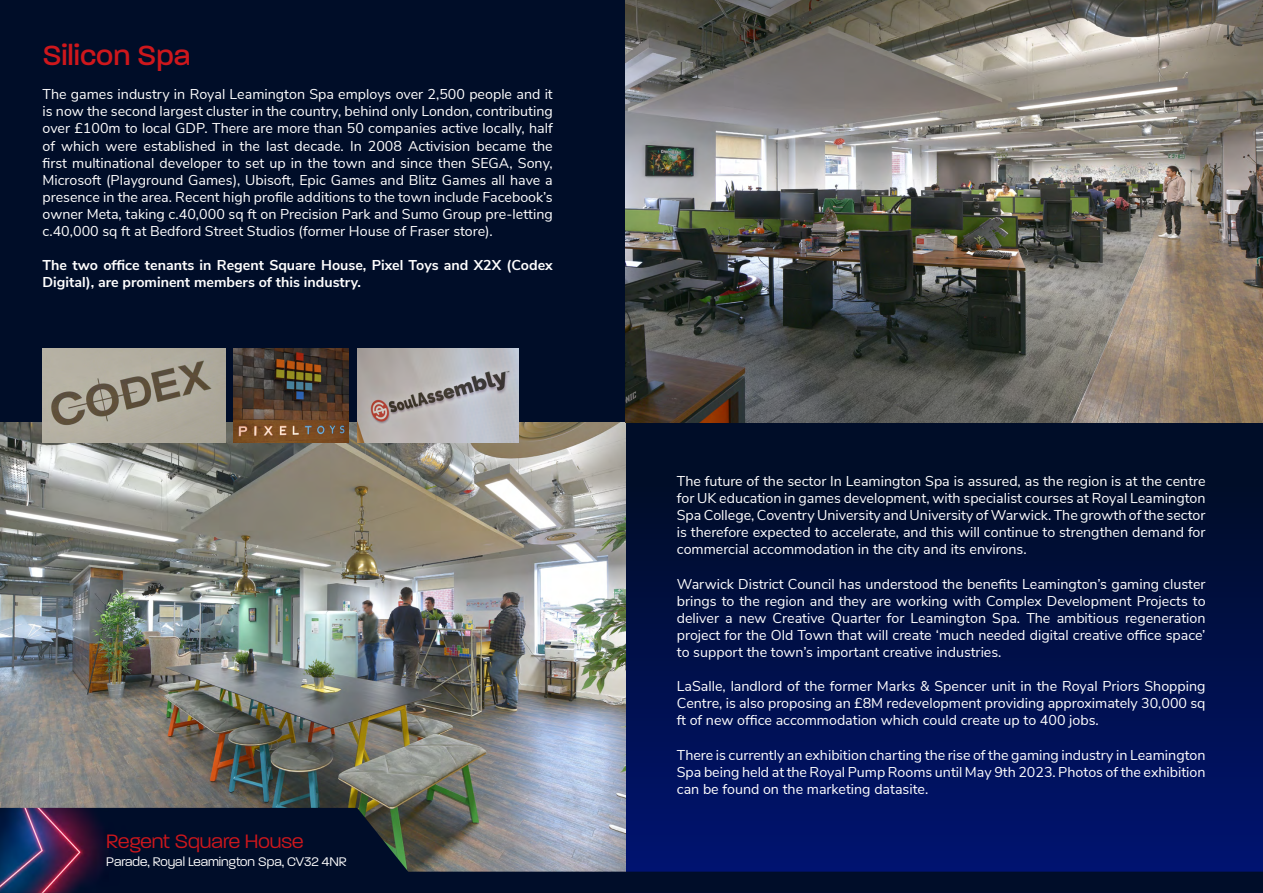
<style>
.page{position:relative;width:1263px;height:893px;background:#000d28}
.page>*{position:absolute;margin:0;border:0;box-sizing:border-box;transform-origin:0 0}
.t1{font:500 30px "Paralucent";color:#ce171c}
.t2{font:300 21px "Paralucent";color:#ce171c}
.t3{font:14.25px/17.1px "Nunito Sans";color:#fff;text-align:justify}
.t4{font:700 14.25px/17.1px "Nunito Sans";color:#fff}
.t5{font:300 13.5px "Paralucent";color:#fff}
</style>
<div class="page">
<svg style="left:625px;top:422px;width:638px;height:386px"></svg>
<img style="left:0;top:422px;width:625px;height:386px">
<img style="left:0;top:808px;width:1263px;height:85px">
<img style="left:625px;top:0;width:638px;height:422px">
<img style="left:357px;top:349px;width:162px;height:93px">
<img style="left:43px;top:349px;width:182px;height:93px">
<img style="left:234px;top:349px;width:115px;height:93px">
<h1 class="t1" style="left:43px;top:37px;width:149px">Silicon Spa</h1>
<p class="t3" style="left:43px;top:85px;width:512px">The games industry in Royal Leamington Spa employs over 2,500 people and it is now the second largest cluster in the country, behind only London, contributing over £100m to local GDP. There are more than 50 companies active locally, half of which were established in the last decade. In 2008 Activision became the first multinational developer to set up in the town and since then SEGA, Sony, Microsoft (Playground Games), Ubisoft, Epic Games and Blitz Games all have a presence in the area. Recent high profile additions to the town include Facebook’s owner Meta, taking c.40,000 sq ft on Precision Park and Sumo Group pre-letting c.40,000 sq ft at Bedford Street Studios (former House of Fraser store).</p>
<p class="t4" style="left:43px;top:256px;width:512px">The two office tenants in Regent Square House, Pixel Toys and X2X (Codex<br>Digital), are prominent members of this industry.</p>
<h2 class="t2" style="left:106px;top:829px;width:199px">Regent Square House</h2>
<p class="t5" style="left:106px;top:853px;width:242px">Parade, Royal Leamington Spa, CV32 4NR</p>
<p class="t3" style="left:677px;top:472px;width:530px">The future of the sector In Leamington Spa is assured, as the region is at the centre for UK education in games development, with specialist courses at Royal Leamington Spa College, Coventry University and University of Warwick. The growth of the sector is therefore expected to accelerate, and this will continue to strengthen demand for commercial accommodation in the city and its environs.</p>
<p class="t3" style="left:677px;top:574px;width:530px">Warwick District Council has understood the benefits Leamington’s gaming cluster brings to the region and they are working with Complex Development Projects to deliver a new Creative Quarter for Leamington Spa. The ambitious regeneration project for the Old Town that will create ‘much needed digital creative office space’ to support the town’s important creative industries.</p>
<p class="t3" style="left:677px;top:677px;width:530px">LaSalle, landlord of the former Marks &amp; Spencer unit in the Royal Priors Shopping Centre, is also proposing an £8M redevelopment providing approximately 30,000 sq ft of new office accommodation which could create up to 400 jobs.</p>
<p class="t3" style="left:677px;top:745px;width:530px">There is currently an exhibition charting the rise of the gaming industry in Leamington Spa being held at the Royal Pump Rooms until May 9th 2023. Photos of the exhibition can be found on the marketing datasite.</p>
</div>
